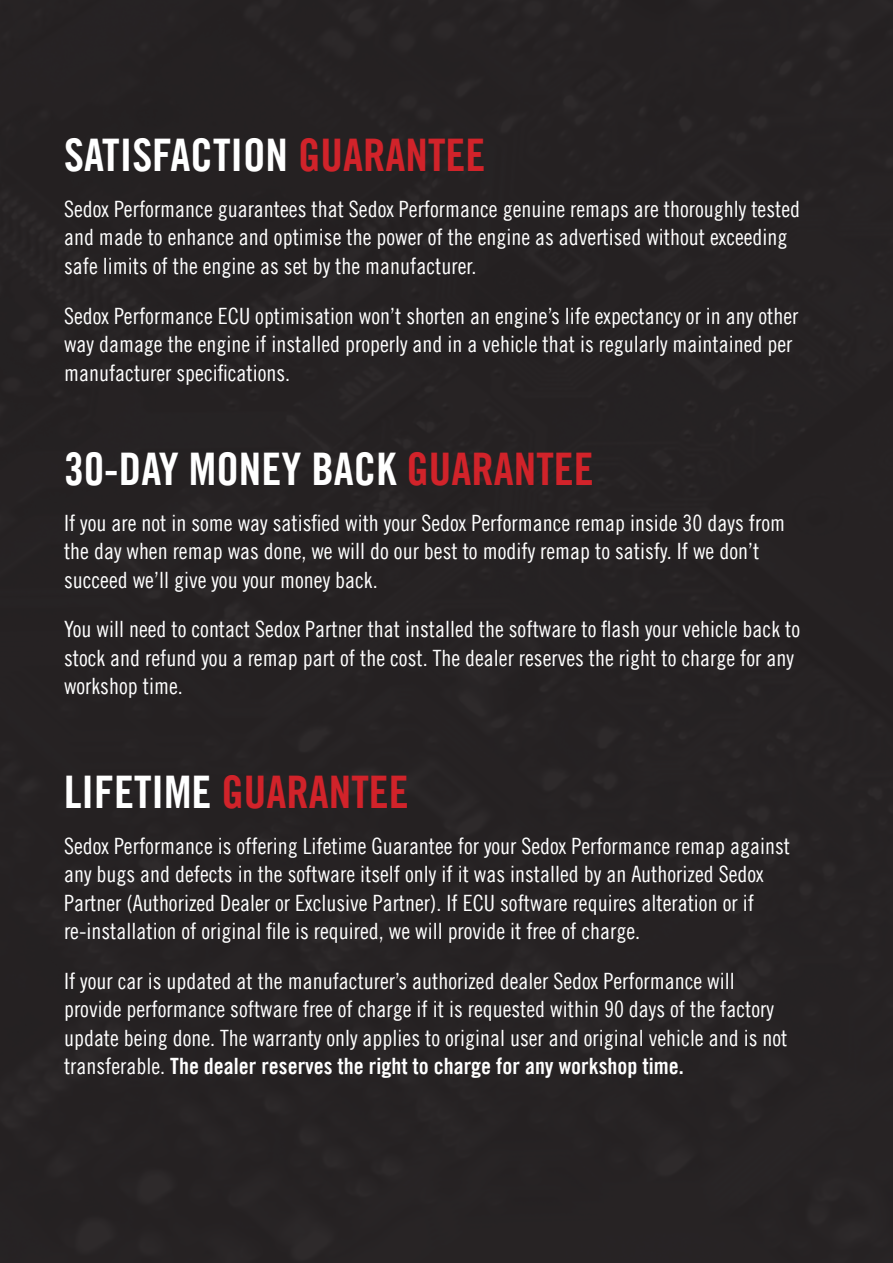
<style>
.page{position:relative;width:893px;height:1263px;background:#231f20}
.page>*{position:absolute;margin:0;border:0;box-sizing:border-box;transform-origin:0 0}
.t1{font:45px "Trade Gothic LT Com Bd Cn 20";color:#fff}
.t2{font:45px "Trade Gothic LT Com Bd Cn 20";color:#d1232a}
.t3{font:22.5px/28.5px "Trade Gothic LT Com Cn 18";color:#fff}
.t4{font:22.5px "Trade Gothic LT Com Bd Cn 20";color:#fff}
.s1{color:#d1232a}
.s2{color:#fff}
.s3{font-family:"Trade Gothic LT Com Cn 18"}
</style>
<div class="page">
<h1 class="t1" style="left:64px;top:128px;width:423px">SATISFACTION <span class="s1">GUARANTEE</span></h1>
<p class="t3" style="left:64px;top:194px;width:738px">Sedox Performance guarantees that Sedox Performance genuine remaps are thoroughly tested and made to enhance and optimise the power of the engine as advertised without exceeding safe limits of the engine as set by the manufacturer.</p>
<p class="t3" style="left:64px;top:301px;width:736px">Sedox Performance ECU optimisation won’t shorten an engine’s life expectancy or in any other way damage the engine if installed properly and in a vehicle that is regularly maintained per manufacturer specifications.</p>
<h1 class="t1" style="left:64px;top:441px;width:531px">30-DAY MONEY BACK <span class="s1">GUARANTEE</span></h1>
<p class="t3" style="left:64px;top:508px;width:723px">If you are not in some way satisfied with your Sedox Performance remap inside 30 days from the day when remap was done, we will do our best to modify remap to satisfy. If we don’t succeed we’ll give you your money back.</p>
<p class="t3" style="left:64px;top:615px;width:738px">You will need to contact Sedox Partner that installed the software to flash your vehicle back to stock and refund you a remap part of the cost. The dealer reserves the right to charge for any workshop time.</p>
<h1 class="t2" style="left:64px;top:764px;width:346px"><span class="s2">LIFETIME</span> GUARANTEE</h1>
<p class="t3" style="left:64px;top:831px;width:728px">Sedox Performance is offering Lifetime Guarantee for your Sedox Performance remap against any bugs and defects in the software itself only if it was installed by an Authorized Sedox Partner (Authorized Dealer or Exclusive Partner). If ECU software requires alteration or if re-installation of original file is required, we will provide it free of charge.</p>
<p class="t3" style="left:64px;top:966px;width:725px">If your car is updated at the manufacturer’s authorized dealer Sedox Performance will provide performance software free of charge if it is requested within 90 days of the factory update being done. The warranty only applies to original user and original vehicle and is not</p>
<p class="t4" style="left:64px;top:1053px;width:621px"><span class="s3">transferable.</span> The dealer reserves the right to charge for any workshop time.</p>
</div>
